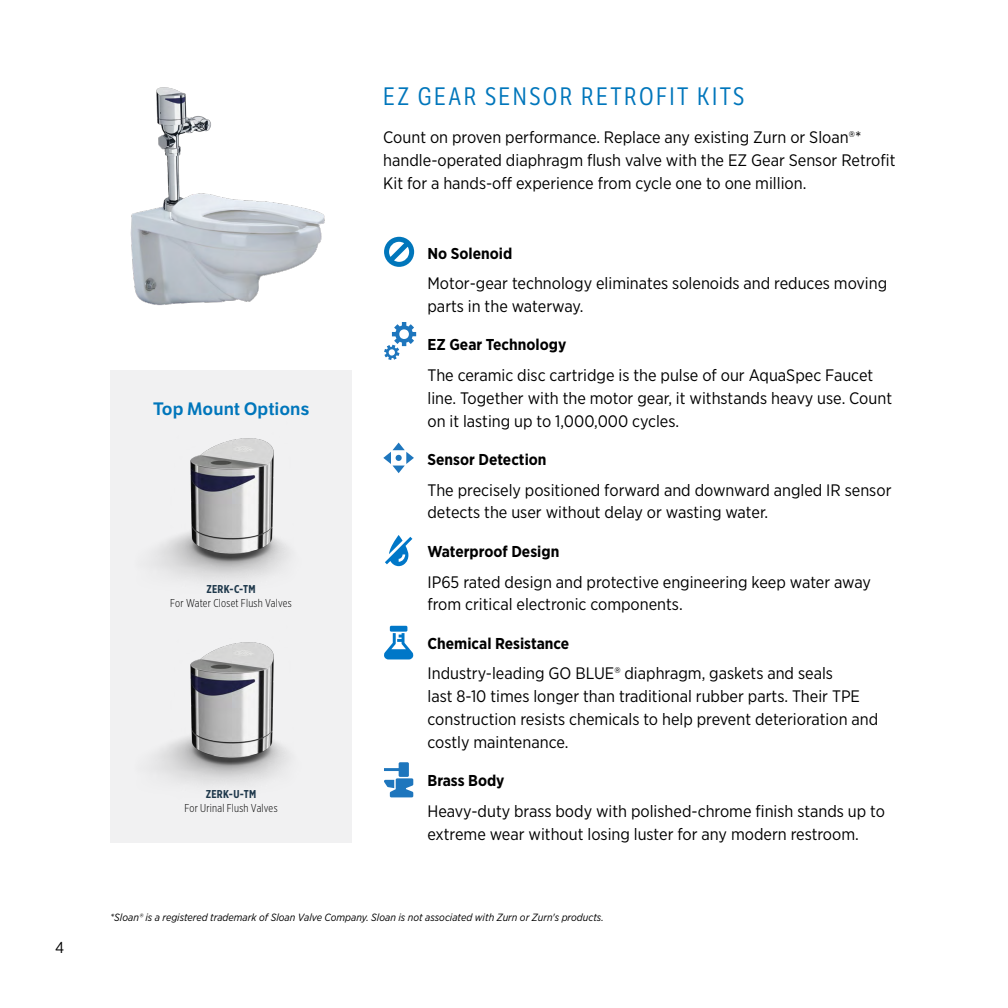
<style>
.page{position:relative;width:1008px;height:1008px;background:#fff}
.page>*{position:absolute;margin:0;border:0;box-sizing:border-box;transform-origin:0 0}
.t1{font:24.5px "LFT Etica Condensed";letter-spacing:.1em;color:#0076bb}
.t2{font:17.5px "LFT Etica SB";color:#0076bb}
.t3{font:16.62px/22.8px "Gotham Narrow";color:#000}
.t4{font:700 15.75px "Gotham Narrow";color:#000}
.t5{font:15.75px "Gotham Narrow";color:#000}
.t6{font:300 11.38px "Gotham X Narrow";letter-spacing:.02em;color:#000}
.t7{font:700 11.38px "Gotham X Narrow";letter-spacing:.025em;color:#1e384b}
.t8{font:italic 10.5px "Gotham Narrow";color:#000}
</style>
<div class="page">
<svg style="left:384px;top:237px;width:30px;height:30px"></svg>
<svg style="left:384px;top:322px;width:32px;height:38px"></svg>
<svg style="left:383px;top:443px;width:31px;height:30px"></svg>
<svg style="left:385px;top:535px;width:27px;height:31px"></svg>
<div style="left:390px;top:626px;width:17px;height:6px;background:#0077c8"></div>
<svg style="left:384px;top:633px;width:30px;height:26px"></svg>
<svg style="left:384px;top:762px;width:29px;height:35px"></svg>
<div style="left:110px;top:371px;width:242px;height:472px;background:#f1f1f2"></div>
<img style="left:155px;top:438px;width:133px;height:142px">
<img style="left:155px;top:642px;width:133px;height:142px">
<img style="left:130px;top:87px;width:195px;height:219px">
<p class="t5" style="left:55px;top:938px;width:11px">4</p>
<p class="t2" style="left:153px;top:398px;width:158px">Top Mount Options</p>
<p class="t7" style="left:206px;top:582px;width:51px">ZERK-C-TM</p>
<p class="t6" style="left:170px;top:596px;width:123px">For Water Closet Flush Valves</p>
<p class="t7" style="left:206px;top:787px;width:52px">ZERK-U-TM</p>
<p class="t6" style="left:184px;top:801px;width:95px">For Urinal Flush Valves</p>
<h1 class="t1" style="left:383px;top:82px;width:362px">EZ GEAR SENSOR RETROFIT KITS</h1>
<p class="t3" style="left:383px;top:126px;width:514px">Count on proven performance. Replace any existing Zurn or Sloan®* handle-operated diaphragm flush valve with the EZ Gear Sensor Retrofit<br>Kit for a hands-off experience from cycle one to one million.</p>
<p class="t4" style="left:427px;top:243px;width:86px">No Solenoid</p>
<p class="t3" style="left:427px;top:272px;width:461px">Motor-gear technology eliminates solenoids and reduces moving parts in the waterway.</p>
<p class="t4" style="left:427px;top:335px;width:140px">EZ Gear Technology</p>
<p class="t3" style="left:427px;top:364px;width:466px">The ceramic disc cartridge is the pulse of our AquaSpec Faucet line. Together with the motor gear, it withstands heavy use. Count on it lasting up to 1,000,000 cycles.</p>
<p class="t4" style="left:427px;top:449px;width:121px">Sensor Detection</p>
<p class="t3" style="left:427px;top:478px;width:466px">The precisely positioned forward and downward angled IR sensor detects the user without delay or wasting water.</p>
<p class="t4" style="left:427px;top:541px;width:133px">Waterproof Design</p>
<p class="t3" style="left:427px;top:570px;width:445px">IP65 rated design and protective engineering keep water away from critical electronic components.</p>
<p class="t4" style="left:427px;top:633px;width:143px">Chemical Resistance</p>
<p class="t3" style="left:427px;top:662px;width:452px">Industry-leading GO BLUE® diaphragm, gaskets and seals<br>last 8-10 times longer than traditional rubber parts. Their TPE construction resists chemicals to help prevent deterioration and costly maintenance.</p>
<p class="t4" style="left:427px;top:771px;width:79px">Brass Body</p>
<p class="t3" style="left:427px;top:799px;width:459px">Heavy-duty brass body with polished-chrome finish stands up to extreme wear without losing luster for any modern restroom.</p>
<p class="t8" style="left:110px;top:911px;width:495px">*Sloan® is a registered trademark of Sloan Valve Company. Sloan is not associated with Zurn or Zurn's products.</p>
</div>
